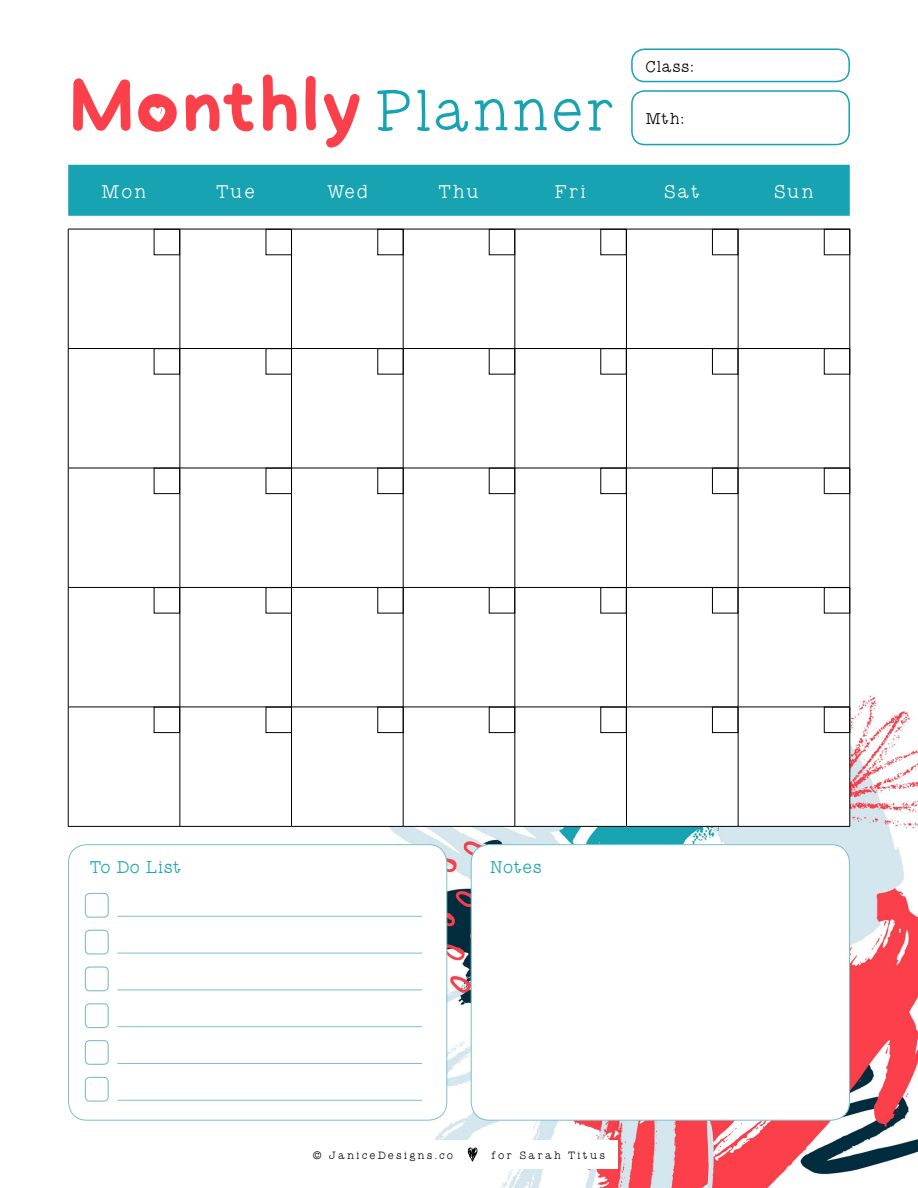
<style>
.page{position:relative;width:918px;height:1188px;background:#fff}
.page>*{position:absolute;margin:0;border:0;box-sizing:border-box;transform-origin:0 0}
.t1{font:500 72px "JD Holidays";color:#fa404b}
.t2{font:500 19.5px "JD Honey Jar";letter-spacing:.06em;color:#fff}
.t3{font:500 18px "JD Honey Jar";color:#17a3b2}
.t4{font:500 16.5px "JD Honey Jar";color:#000}
.t5{font:500 11.25px "JD Honey Jar";letter-spacing:.16em;color:#000}
.s1{font-family:"JD Honey Jar";font-size:60px;color:#17a3b2}
</style>
<div class="page">
<img style="left:389px;top:587px;width:529px;height:601px">
<div style="left:68px;top:165px;width:782px;height:51px;background:#17a3b2"></div>
<svg style="left:69px;top:230px;width:781px;height:596px"></svg>
<hr style="left:68px;top:349px;width:1px;height:119px;background:#000">
<hr style="left:180px;top:349px;width:1px;height:119px;background:#000">
<hr style="left:291px;top:349px;width:1px;height:119px;background:#000">
<hr style="left:403px;top:349px;width:1px;height:119px;background:#000">
<hr style="left:515px;top:349px;width:1px;height:119px;background:#000">
<hr style="left:626px;top:349px;width:1px;height:119px;background:#000">
<hr style="left:738px;top:349px;width:1px;height:119px;background:#000">
<hr style="left:850px;top:349px;width:1px;height:119px;background:#000">
<hr style="left:68px;top:468px;width:112px;height:1px;background:#000">
<hr style="left:68px;top:468px;width:1px;height:119px;background:#000">
<hr style="left:180px;top:468px;width:112px;height:1px;background:#000">
<hr style="left:180px;top:468px;width:1px;height:119px;background:#000">
<hr style="left:292px;top:468px;width:111px;height:1px;background:#000">
<hr style="left:291px;top:468px;width:1px;height:119px;background:#000">
<hr style="left:403px;top:468px;width:112px;height:1px;background:#000">
<hr style="left:403px;top:468px;width:1px;height:119px;background:#000">
<hr style="left:515px;top:468px;width:111px;height:1px;background:#000">
<hr style="left:515px;top:468px;width:1px;height:119px;background:#000">
<hr style="left:626px;top:468px;width:112px;height:1px;background:#000">
<hr style="left:626px;top:468px;width:1px;height:119px;background:#000">
<hr style="left:738px;top:468px;width:112px;height:1px;background:#000">
<hr style="left:738px;top:468px;width:1px;height:119px;background:#000">
<hr style="left:850px;top:468px;width:1px;height:119px;background:#000">
<hr style="left:68px;top:587px;width:112px;height:1px;background:#000">
<hr style="left:68px;top:588px;width:1px;height:119px;background:#000">
<hr style="left:180px;top:587px;width:112px;height:1px;background:#000">
<hr style="left:180px;top:588px;width:1px;height:119px;background:#000">
<hr style="left:292px;top:587px;width:111px;height:1px;background:#000">
<hr style="left:291px;top:588px;width:1px;height:119px;background:#000">
<hr style="left:403px;top:587px;width:112px;height:1px;background:#000">
<hr style="left:403px;top:588px;width:1px;height:119px;background:#000">
<hr style="left:515px;top:587px;width:111px;height:1px;background:#000">
<hr style="left:515px;top:588px;width:1px;height:119px;background:#000">
<hr style="left:626px;top:587px;width:112px;height:1px;background:#000">
<hr style="left:626px;top:588px;width:1px;height:119px;background:#000">
<hr style="left:738px;top:587px;width:112px;height:1px;background:#000">
<hr style="left:738px;top:588px;width:1px;height:119px;background:#000">
<hr style="left:850px;top:588px;width:1px;height:119px;background:#000">
<hr style="left:68px;top:707px;width:112px;height:1px;background:#000">
<hr style="left:68px;top:707px;width:1px;height:119px;background:#000">
<hr style="left:180px;top:707px;width:112px;height:1px;background:#000">
<hr style="left:180px;top:707px;width:1px;height:119px;background:#000">
<hr style="left:292px;top:707px;width:111px;height:1px;background:#000">
<hr style="left:291px;top:707px;width:1px;height:119px;background:#000">
<hr style="left:403px;top:707px;width:112px;height:1px;background:#000">
<hr style="left:403px;top:707px;width:1px;height:119px;background:#000">
<hr style="left:515px;top:707px;width:111px;height:1px;background:#000">
<hr style="left:515px;top:707px;width:1px;height:119px;background:#000">
<hr style="left:626px;top:707px;width:112px;height:1px;background:#000">
<hr style="left:626px;top:707px;width:1px;height:119px;background:#000">
<hr style="left:738px;top:707px;width:112px;height:1px;background:#000">
<hr style="left:738px;top:707px;width:1px;height:119px;background:#000">
<hr style="left:850px;top:707px;width:1px;height:119px;background:#000">
<hr style="left:68px;top:826px;width:112px;height:1px;background:#000">
<hr style="left:180px;top:826px;width:112px;height:1px;background:#000">
<hr style="left:292px;top:826px;width:111px;height:1px;background:#000">
<hr style="left:403px;top:826px;width:112px;height:1px;background:#000">
<hr style="left:515px;top:826px;width:111px;height:1px;background:#000">
<hr style="left:626px;top:826px;width:112px;height:1px;background:#000">
<hr style="left:738px;top:826px;width:112px;height:1px;background:#000">
<hr style="left:68px;top:229px;width:112px;height:1px;background:#000">
<hr style="left:68px;top:229px;width:1px;height:119px;background:#000">
<hr style="left:180px;top:229px;width:112px;height:1px;background:#000">
<hr style="left:180px;top:229px;width:1px;height:119px;background:#000">
<hr style="left:292px;top:229px;width:111px;height:1px;background:#000">
<hr style="left:291px;top:229px;width:1px;height:119px;background:#000">
<hr style="left:403px;top:229px;width:112px;height:1px;background:#000">
<hr style="left:403px;top:229px;width:1px;height:119px;background:#000">
<hr style="left:515px;top:229px;width:111px;height:1px;background:#000">
<hr style="left:515px;top:229px;width:1px;height:119px;background:#000">
<hr style="left:626px;top:229px;width:112px;height:1px;background:#000">
<hr style="left:626px;top:229px;width:1px;height:119px;background:#000">
<hr style="left:738px;top:229px;width:112px;height:1px;background:#000">
<hr style="left:738px;top:229px;width:1px;height:119px;background:#000">
<hr style="left:850px;top:229px;width:1px;height:119px;background:#000">
<hr style="left:68px;top:348px;width:112px;height:1px;background:#000">
<hr style="left:180px;top:348px;width:112px;height:1px;background:#000">
<hr style="left:292px;top:348px;width:111px;height:1px;background:#000">
<hr style="left:403px;top:348px;width:112px;height:1px;background:#000">
<hr style="left:515px;top:348px;width:111px;height:1px;background:#000">
<hr style="left:626px;top:348px;width:112px;height:1px;background:#000">
<hr style="left:738px;top:348px;width:112px;height:1px;background:#000">
<div style="left:154px;top:229px;width:26px;height:26px;border:1px solid #000"></div>
<div style="left:266px;top:229px;width:26px;height:26px;border:1px solid #000"></div>
<div style="left:489px;top:229px;width:26px;height:26px;border:1px solid #000"></div>
<div style="left:712px;top:229px;width:26px;height:26px;border:1px solid #000"></div>
<div style="left:824px;top:229px;width:26px;height:26px;border:1px solid #000"></div>
<div style="left:154px;top:348px;width:26px;height:26px;border:1px solid #000"></div>
<div style="left:266px;top:348px;width:26px;height:26px;border:1px solid #000"></div>
<div style="left:489px;top:348px;width:26px;height:26px;border:1px solid #000"></div>
<div style="left:712px;top:348px;width:26px;height:26px;border:1px solid #000"></div>
<div style="left:824px;top:348px;width:26px;height:26px;border:1px solid #000"></div>
<div style="left:154px;top:468px;width:26px;height:26px;border:1px solid #000"></div>
<div style="left:266px;top:468px;width:26px;height:26px;border:1px solid #000"></div>
<div style="left:378px;top:468px;width:25px;height:26px;border:1px solid #000"></div>
<div style="left:489px;top:468px;width:26px;height:26px;border:1px solid #000"></div>
<div style="left:601px;top:468px;width:25px;height:26px;border:1px solid #000"></div>
<div style="left:712px;top:468px;width:26px;height:26px;border:1px solid #000"></div>
<div style="left:824px;top:468px;width:26px;height:26px;border:1px solid #000"></div>
<div style="left:154px;top:587px;width:26px;height:26px;border:1px solid #000"></div>
<div style="left:266px;top:587px;width:26px;height:26px;border:1px solid #000"></div>
<div style="left:489px;top:587px;width:26px;height:26px;border:1px solid #000"></div>
<div style="left:712px;top:587px;width:26px;height:26px;border:1px solid #000"></div>
<div style="left:824px;top:587px;width:26px;height:26px;border:1px solid #000"></div>
<div style="left:154px;top:707px;width:26px;height:26px;border:1px solid #000"></div>
<div style="left:266px;top:707px;width:26px;height:26px;border:1px solid #000"></div>
<div style="left:489px;top:707px;width:26px;height:26px;border:1px solid #000"></div>
<div style="left:712px;top:707px;width:26px;height:26px;border:1px solid #000"></div>
<div style="left:824px;top:707px;width:26px;height:26px;border:1px solid #000"></div>
<div style="left:69px;top:845px;width:378px;height:275px;background:#fff;border-radius:18px"></div>
<div style="left:68px;top:844px;width:379px;height:277px;border:1px solid #7dc0c9;border-radius:18px"></div>
<div style="left:471px;top:845px;width:378px;height:275px;background:#fff;border-radius:18px"></div>
<div style="left:471px;top:844px;width:379px;height:277px;border:1px solid #7dc0c9;border-radius:18px"></div>
<hr style="left:117px;top:916px;width:305px;height:1px;background:#7dc0c9">
<hr style="left:117px;top:953px;width:305px;height:1px;background:#7dc0c9">
<hr style="left:117px;top:990px;width:305px;height:1px;background:#7dc0c9">
<hr style="left:117px;top:1026px;width:305px;height:1px;background:#7dc0c9">
<hr style="left:117px;top:1063px;width:305px;height:1px;background:#7dc0c9">
<hr style="left:117px;top:1100px;width:305px;height:1px;background:#7dc0c9">
<div style="left:85px;top:893px;width:24px;height:25px;border:1px solid #7dc0c9;border-radius:4px"></div>
<div style="left:85px;top:930px;width:24px;height:25px;border:1px solid #7dc0c9;border-radius:4px"></div>
<div style="left:85px;top:966px;width:24px;height:25px;border:1px solid #7dc0c9;border-radius:4px"></div>
<div style="left:85px;top:1003px;width:24px;height:25px;border:1px solid #7dc0c9;border-radius:4px"></div>
<div style="left:85px;top:1040px;width:24px;height:25px;border:1px solid #7dc0c9;border-radius:4px"></div>
<div style="left:85px;top:1077px;width:24px;height:25px;border:1px solid #7dc0c9;border-radius:4px"></div>
<div style="left:631px;top:90px;width:219px;height:55px;border:2px solid #17a3b2;border-radius:13px"></div>
<div style="left:631px;top:48px;width:219px;height:34px;border:2px solid #17a3b2;border-radius:13px"></div>
<div style="left:300px;top:1140px;width:318px;height:29px;background:#fff"></div>
<svg style="left:468px;top:1147px;width:10px;height:15px"></svg>
<h3 class="t4" style="left:645px;top:59px;width:50px">Class:</h3>
<h1 class="t1" style="left:68px;top:71px;width:550px">Monthly<span class="s1">Planner</span></h1>
<h2 class="t2" style="left:101px;top:183px;width:47px">Mon</h2>
<h2 class="t2" style="left:216px;top:183px;width:41px">Tue</h2>
<h2 class="t2" style="left:327px;top:183px;width:42px">Wed</h2>
<h2 class="t2" style="left:439px;top:183px;width:42px">Thu</h2>
<h2 class="t2" style="left:555px;top:183px;width:34px">Fri</h2>
<h2 class="t2" style="left:664px;top:183px;width:38px">Sat</h2>
<h2 class="t2" style="left:774px;top:183px;width:42px">Sun</h2>
<h3 class="t4" style="left:645px;top:111px;width:40px">Mth:</h3>
<h3 class="t3" style="left:90px;top:859px;width:94px">To Do List</h3>
<h3 class="t3" style="left:489px;top:859px;width:54px">Notes</h3>
<p class="t5" style="left:313px;top:1150px;width:142px">© JaniceDesigns.co</p>
<p class="t5" style="left:491px;top:1150px;width:115px">for Sarah Titus</p>
</div>
